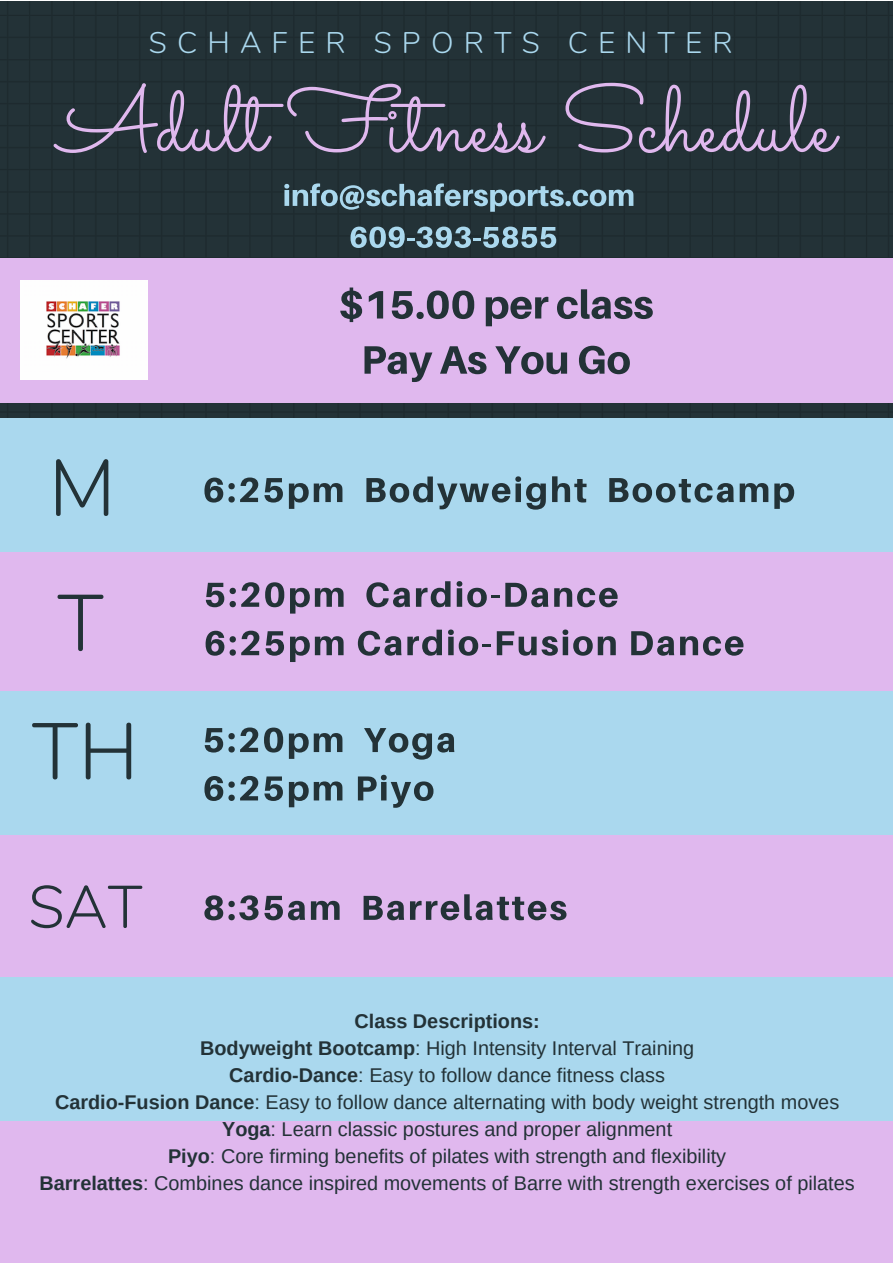
<style>
.page{position:relative;width:893px;height:1263px;background:#fff}
.page>*{position:absolute;margin:0;border:0;box-sizing:border-box;transform-origin:0 0}
.t1{font:92.7px "Sacramento";color:#e0b8ee}
.t2{font:300 79.5px/135.1px "Nunito";color:#233237}
.t3{font:300 59.55px "Nunito";color:#233237}
.t4{font:300 29.85px "Nunito";letter-spacing:.34em;color:#aad8ee}
.t5{font:19.8px/27px "Arimo";color:#233237;text-align:center}
.s1{font-weight:700}
</style>
<div class="page">
<div style="left:0;top:1px;width:892px;height:418px;background:#233237"></div>
<div style="left:0;top:259px;width:892px;height:144px;background:#e0b8ee"></div>
<div style="left:0;top:419px;width:892px;height:144px;background:#aad8ee"></div>
<div style="left:0;top:553px;width:892px;height:144px;background:#e0b8ee"></div>
<div style="left:0;top:691px;width:892px;height:144px;background:#aad8ee"></div>
<div style="left:0;top:835px;width:892px;height:144px;background:#e0b8ee"></div>
<div style="left:0;top:977px;width:892px;height:144px;background:#aad8ee"></div>
<div style="left:0;top:1121px;width:892px;height:142px;background:#e0b8ee"></div>
<svg style="left:204px;top:477px;width:54px;height:25px"></svg>
<svg style="left:264px;top:478px;width:19px;height:24px"></svg>
<svg style="left:289px;top:483px;width:53px;height:26px"></svg>
<svg style="left:366px;top:476px;width:180px;height:34px"></svg>
<svg style="left:552px;top:476px;width:35px;height:26px"></svg>
<svg style="left:609px;top:478px;width:125px;height:24px"></svg>
<svg style="left:740px;top:483px;width:28px;height:19px"></svg>
<svg style="left:774px;top:483px;width:20px;height:26px"></svg>
<img style="left:20px;top:280px;width:127px;height:99px">
<svg style="left:340px;top:287px;width:22px;height:35px"></svg>
<svg style="left:369px;top:291px;width:14px;height:27px"></svg>
<svg style="left:392px;top:291px;width:21px;height:28px"></svg>
<div style="left:416px;top:312px;width:8px;height:7px;background:#233237;border-radius:50%"></div>
<svg style="left:427px;top:291px;width:47px;height:28px"></svg>
<svg style="left:486px;top:297px;width:62px;height:29px"></svg>
<svg style="left:557px;top:289px;width:96px;height:30px"></svg>
<svg style="left:364px;top:346px;width:68px;height:36px"></svg>
<svg style="left:440px;top:346px;width:46px;height:28px"></svg>
<svg style="left:495px;top:346px;width:72px;height:28px"></svg>
<svg style="left:579px;top:346px;width:51px;height:28px"></svg>
<svg style="left:284px;top:183px;width:349px;height:29px"></svg>
<svg style="left:350px;top:227px;width:206px;height:21px"></svg>
<svg style="left:206px;top:583px;width:18px;height:24px"></svg>
<svg style="left:230px;top:582px;width:29px;height:25px"></svg>
<svg style="left:265px;top:582px;width:19px;height:25px"></svg>
<svg style="left:290px;top:588px;width:54px;height:26px"></svg>
<svg style="left:366px;top:582px;width:44px;height:25px"></svg>
<svg style="left:416px;top:581px;width:34px;height:26px"></svg>
<svg style="left:457px;top:581px;width:42px;height:26px"></svg>
<svg style="left:505px;top:583px;width:43px;height:24px"></svg>
<svg style="left:554px;top:588px;width:64px;height:19px"></svg>
<svg style="left:206px;top:631px;width:18px;height:25px"></svg>
<svg style="left:230px;top:631px;width:29px;height:25px"></svg>
<svg style="left:266px;top:631px;width:18px;height:25px"></svg>
<svg style="left:290px;top:636px;width:54px;height:26px"></svg>
<svg style="left:358px;top:631px;width:43px;height:25px"></svg>
<svg style="left:407px;top:630px;width:35px;height:26px"></svg>
<svg style="left:448px;top:629px;width:43px;height:27px"></svg>
<svg style="left:497px;top:629px;width:119px;height:27px"></svg>
<svg style="left:631px;top:631px;width:43px;height:25px"></svg>
<svg style="left:680px;top:636px;width:63px;height:20px"></svg>
<svg style="left:205px;top:727px;width:53px;height:25px"></svg>
<svg style="left:264px;top:727px;width:19px;height:25px"></svg>
<svg style="left:289px;top:733px;width:53px;height:26px"></svg>
<svg style="left:364px;top:728px;width:90px;height:32px"></svg>
<svg style="left:204px;top:776px;width:54px;height:25px"></svg>
<svg style="left:264px;top:776px;width:19px;height:25px"></svg>
<svg style="left:289px;top:781px;width:53px;height:26px"></svg>
<svg style="left:358px;top:775px;width:75px;height:33px"></svg>
<svg style="left:204px;top:895px;width:54px;height:25px"></svg>
<svg style="left:264px;top:896px;width:41px;height:24px"></svg>
<svg style="left:311px;top:901px;width:29px;height:19px"></svg>
<svg style="left:364px;top:896px;width:40px;height:24px"></svg>
<svg style="left:410px;top:894px;width:156px;height:26px"></svg>
<h3 class="t4" style="left:149px;top:23px;width:585px">SCHAFER SPORTS CENTER</h3>
<h1 class="t1" style="left:58px;top:65px;width:778px">Adult Fitness Schedule</h1>
<h2 class="t2" style="left:49px;top:422px;width:68px">M<br>T</h2>
<h2 class="t2" style="left:32px;top:685px;width:108px">TH</h2>
<h3 class="t3" style="left:28px;top:867px;width:116px">SAT</h3>
<p class="t5" style="left:40px;top:1007px;width:817px"><span class="s1">Class Descriptions:<br>Bodyweight Bootcamp</span>: High Intensity Interval Training<br><span class="s1">Cardio-Dance</span>: Easy to follow dance fitness class<br><span class="s1">Cardio-Fusion Dance</span>: Easy to follow dance alternating with body weight strength moves <span class="s1">Yoga</span>: Learn classic postures and proper alignment<br><span class="s1">Piyo</span>: Core firming benefits of pilates with strength and flexibility<br><span class="s1">Barrelattes</span>: Combines dance inspired movements of Barre with strength exercises of pilates</p>
</div>
